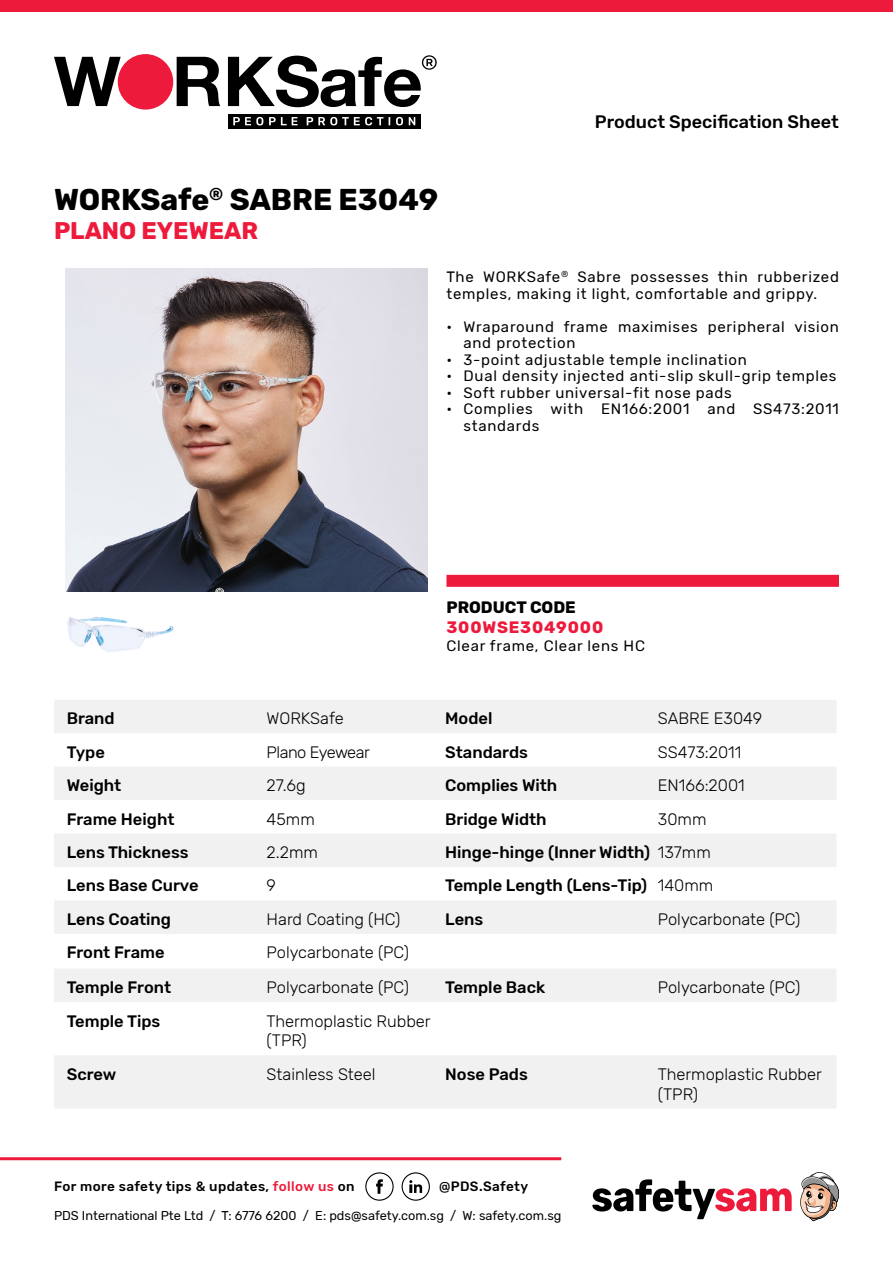
<style>
.page{position:relative;width:893px;height:1263px;background:#fff}
.page>*{position:absolute;margin:0;border:0;box-sizing:border-box;transform-origin:0 0}
.t1{font:700 30px "Rubik";color:#000}
.t2{font:700 24px "Rubik";color:#ed1a3b}
.t3{font:500 18px "Rubik";color:#000}
.t4{font:500 16.5px "Rubik";color:#000}
.t5{font:300 16.5px/19.8px "Rubik";color:#000}
.t6{font:700 16.5px "Rubik";letter-spacing:.05em;color:#ed1a3b}
.t7{font:300 16.5px "Rubik";letter-spacing:-.03em;color:#000}
.t8{font:700 16.5px "Rubik";color:#000}
.t9{font:15px/16.5px "Rubik";letter-spacing:.05em;color:#000}
.t10{font:500 13.5px "Rubik";letter-spacing:.03em;color:#000}
.t11{font:12.75px "Rubik";color:#000}
.s1{font-weight:300}
.s2{color:#ed1a3b}
</style>
<div class="page">
<svg style="left:54px;top:57px;width:67px;height:49px"></svg>
<svg style="left:177px;top:57px;width:43px;height:49px"></svg>
<div style="left:118px;top:54px;width:55px;height:56px;background:#ed1a3b;border-radius:50%"></div>
<svg style="left:228px;top:55px;width:209px;height:52px"></svg>
<div style="left:228px;top:114px;width:193px;height:14px;background:#000"></div>
<svg style="left:233px;top:117px;width:30px;height:8px"></svg>
<svg style="left:269px;top:117px;width:29px;height:8px"></svg>
<svg style="left:307px;top:117px;width:76px;height:8px"></svg>
<svg style="left:396px;top:117px;width:7px;height:8px"></svg>
<svg style="left:409px;top:117px;width:6px;height:8px"></svg>
<div style="left:0;top:0;width:893px;height:12px;background:#ed1a3b"></div>
<svg style="left:365px;top:1172px;width:29px;height:29px"></svg>
<svg style="left:402px;top:1172px;width:28px;height:29px"></svg>
<hr style="left:0;top:1157px;width:561px;height:3px;background:#ed1a3b">
<svg style="left:592px;top:1179px;width:200px;height:40px"></svg>
<svg style="left:800px;top:1172px;width:39px;height:49px"></svg>
<svg style="left:54px;top:700px;width:782px;height:167px;fill:#f1f1f2"></svg>
<svg style="left:54px;top:901px;width:782px;height:207px;fill:#f1f1f2"></svg>
<div style="left:446px;top:575px;width:393px;height:12px;background:#ed1a3b"></div>
<img style="left:66px;top:268px;width:362px;height:323px">
<img style="left:65px;top:591px;width:114px;height:61px">
<p class="t3" style="left:595px;top:112px;width:246px">Product Specification Sheet</p>
<h1 class="t1" style="left:54px;top:182px;width:386px">WORKSafe<sup>®</sup> SABRE E3049</h1>
<h2 class="t2" style="left:54px;top:217px;width:206px">PLANO EYEWEAR</h2>
<p class="t9" style="left:446px;top:269px;width:394px">The WORKSafe<sup>®</sup> Sabre possesses thin rubberized temples, making it light, comfortable and grippy.</p>
<p class="t9" style="left:463px;top:319px;width:377px;text-indent:-17px">• Wraparound frame maximises peripheral vision and protection</p>
<p class="t9" style="left:446px;top:352px;width:302px">• 3-point adjustable temple inclination</p>
<p class="t9" style="left:446px;top:368px;width:392px">• Dual density injected anti-slip skull-grip temples</p>
<p class="t9" style="left:446px;top:385px;width:287px">• Soft rubber universal-fit nose pads</p>
<p class="t9" style="left:463px;top:401px;width:377px;text-indent:-17px">• Complies with EN166:2001 and SS473:2011 standards</p>
<p class="t8" style="left:446px;top:598px;width:131px">PRODUCT CODE</p>
<p class="t6" style="left:446px;top:617px;width:158px">300WSE3049000</p>
<p class="t9" style="left:446px;top:638px;width:200px">Clear frame, Clear lens HC</p>
<p class="t4" style="left:67px;top:709px;width:49px">Brand</p>
<p class="t5" style="left:267px;top:709px;width:79px">WORKSafe</p>
<p class="t4" style="left:445px;top:709px;width:49px">Model</p>
<p class="t5" style="left:658px;top:709px;width:106px">SABRE E3049</p>
<p class="t4" style="left:67px;top:742px;width:40px">Type</p>
<p class="t7" style="left:267px;top:743px;width:105px">Plano Eyewear</p>
<p class="t4" style="left:445px;top:742px;width:84px">Standards</p>
<p class="t5" style="left:658px;top:742px;width:85px">SS473:2011</p>
<p class="t4" style="left:67px;top:776px;width:56px">Weight</p>
<p class="t5" style="left:267px;top:776px;width:41px">27.6g</p>
<p class="t4" style="left:445px;top:776px;width:114px">Complies With</p>
<p class="t5" style="left:658px;top:776px;width:88px">EN166:2001</p>
<p class="t4" style="left:67px;top:809px;width:109px">Frame Height</p>
<p class="t5" style="left:267px;top:809px;width:50px">45mm</p>
<p class="t4" style="left:445px;top:809px;width:103px">Bridge Width</p>
<p class="t5" style="left:658px;top:809px;width:50px">30mm</p>
<p class="t4" style="left:67px;top:843px;width:123px">Lens Thickness</p>
<p class="t5" style="left:267px;top:843px;width:53px">2.2mm</p>
<p class="t4" style="left:445px;top:843px;width:267px">Hinge-hinge (Inner Width) <span class="s1">137mm</span></p>
<p class="t4" style="left:67px;top:876px;width:133px">Lens Base Curve</p>
<p class="t5" style="left:267px;top:876px;width:11px">9</p>
<p class="t4" style="left:445px;top:876px;width:270px">Temple Length (Lens-Tip) <span class="s1">140mm</span></p>
<p class="t4" style="left:67px;top:909px;width:106px">Lens Coating</p>
<p class="t5" style="left:267px;top:909px;width:135px">Hard Coating (HC)</p>
<p class="t4" style="left:445px;top:909px;width:40px">Lens</p>
<p class="t5" style="left:658px;top:909px;width:144px">Polycarbonate (PC)</p>
<p class="t4" style="left:67px;top:943px;width:99px">Front Frame</p>
<p class="t5" style="left:267px;top:943px;width:144px">Polycarbonate (PC)</p>
<p class="t4" style="left:67px;top:978px;width:106px">Temple Front</p>
<p class="t5" style="left:267px;top:978px;width:144px">Polycarbonate (PC)</p>
<p class="t4" style="left:445px;top:978px;width:102px">Temple Back</p>
<p class="t5" style="left:658px;top:978px;width:144px">Polycarbonate (PC)</p>
<p class="t4" style="left:67px;top:1011px;width:95px">Temple Tips</p>
<p class="t5" style="left:267px;top:1011px;width:166px">Thermoplastic Rubber (TPR)</p>
<p class="t4" style="left:67px;top:1064px;width:51px">Screw</p>
<p class="t5" style="left:267px;top:1064px;width:111px">Stainless Steel</p>
<p class="t4" style="left:445px;top:1064px;width:84px">Nose Pads</p>
<p class="t5" style="left:658px;top:1064px;width:166px">Thermoplastic Rubber (TPR)</p>
<p class="t10" style="left:54px;top:1179px;width:302px">For more safety tips &amp; updates, <span class="s2">follow us</span> on</p>
<p class="t10" style="left:439px;top:1179px;width:91px">@PDS.Safety</p>
<p class="t11" style="left:54px;top:1208px;width:509px">PDS International Pte Ltd / T: 6776 6200 / E: pds@safety.com.sg / W: safety.com.sg</p>
</div>
